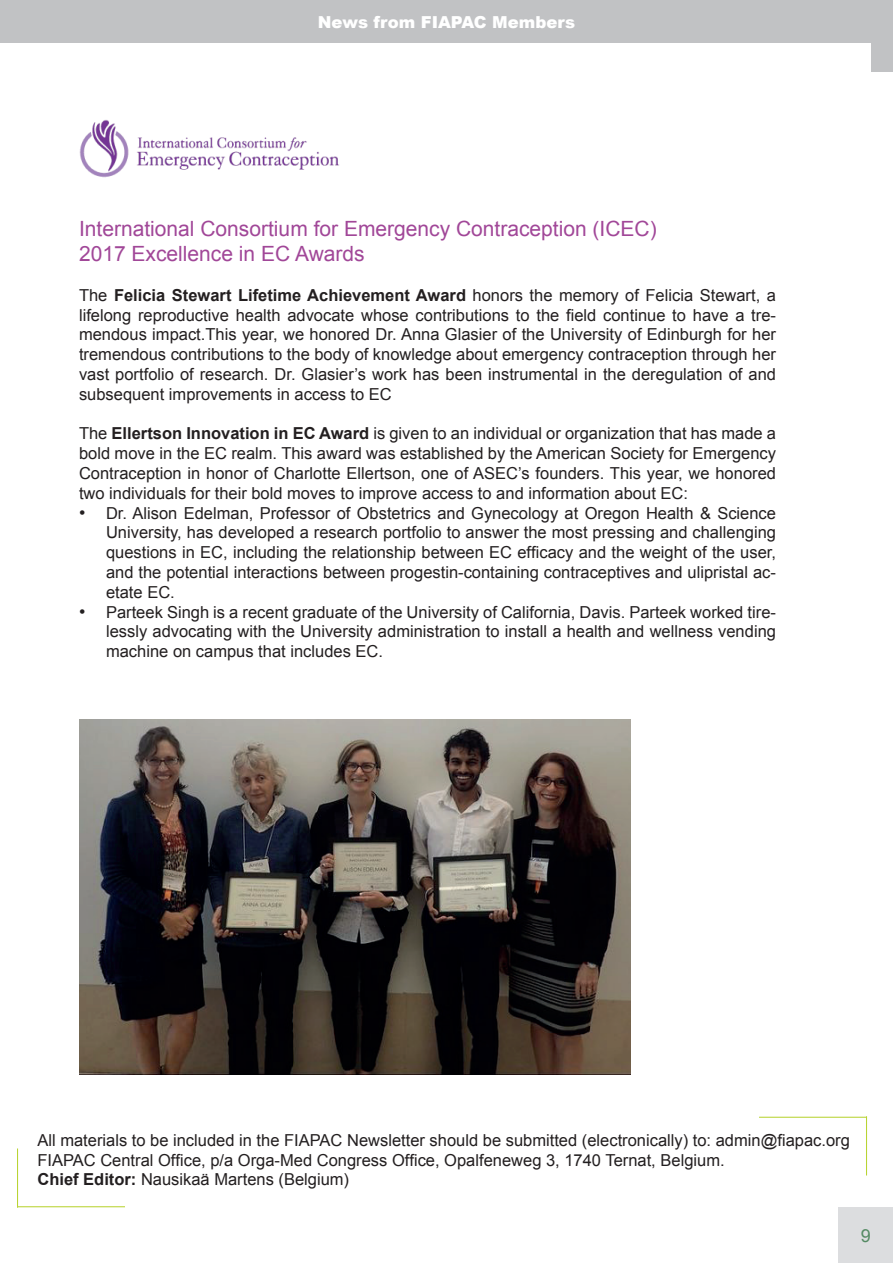
<style>
.page{position:relative;width:893px;height:1263px;background:#fff}
.page>*{position:absolute;margin:0;border:0;box-sizing:border-box;transform-origin:0 0}
.t1{font:21px/25.2px "Arial";color:#a14798}
.t2{font:18px "Arial";color:#548a63}
.t3{font:16.5px/19.8px "Arial";color:#231f20;text-align:justify}
.t4{font:900 16.5px "Arial";color:#fff}
.s1{font-weight:700}
.s2{font-size:18px}
</style>
<div class="page">
<div style="left:839px;top:1208px;width:54px;height:55px;background:#dcdddf"></div>
<div style="left:0;top:1px;width:893px;height:42px;background:#c1c2c4"></div>
<div style="left:872px;top:0;width:21px;height:71px;background:#c1c2c4"></div>
<img style="left:79px;top:719px;width:551px;height:356px">
<img style="left:79px;top:120px;width:260px;height:58px">
<hr style="left:759px;top:1117px;width:108px;height:1px;background:#b9d434">
<hr style="left:866px;top:1116px;width:1px;height:59px;background:#b9d434">
<hr style="left:17px;top:1206px;width:108px;height:1px;background:#b9d434">
<hr style="left:17px;top:1148px;width:1px;height:60px;background:#b9d434">
<p class="t4" style="left:318px;top:10px;width:259px">News from FIAPAC Members</p>
<p class="t1" style="left:79px;top:216px;width:579px">International Consortium for Emergency Contraception (ICEC)<br>2017 Excellence in EC Awards</p>
<p class="t3" style="left:79px;top:285px;width:698px">The <span class="s1">Felicia Stewart Lifetime Achievement Award</span> honors the memory of Felicia Stewart, a lifelong reproductive health advocate whose contributions to the field continue to have a tre&shy;mendous impact.This year, we honored Dr. Anna Glasier of the University of Edinburgh for her tremendous contributions to the body of knowledge about emergency contraception through her vast portfolio of research. Dr. Glasier’s work has been instrumental in the deregulation of and subsequent improvements in access to EC</p>
<p class="t3" style="left:79px;top:424px;width:698px">The <span class="s1">Ellertson Innovation in EC Award</span> is given to an individual or organization that has made a bold move in the EC realm. This award was established by the American Society for Emergency Contraception in honor of Charlotte Ellertson, one of ASEC’s founders. This year, we honored two individuals for their bold moves to improve access to and information about EC:</p>
<p class="t3" style="left:106px;top:503px;width:671px;text-indent:-27px"><span class="s2">•</span> Dr. Alison Edelman, Professor of Obstetrics and Gynecology at Oregon Health &amp; Science University, has developed a research portfolio to answer the most pressing and challenging questions in EC, including the relationship between EC efficacy and the weight of the user, and the potential interactions between progestin-containing contraceptives and ulipristal ac&shy;etate EC.</p>
<p class="t3" style="left:106px;top:602px;width:671px;text-indent:-27px"><span class="s2">•</span> Parteek Singh is a recent graduate of the University of California, Davis. Parteek worked tire&shy;lessly advocating with the University administration to install a health and wellness vending machine on campus that includes EC.</p>
<p class="t3" style="left:37px;top:1130px;width:814px;text-align:left">All materials to be included in the FIAPAC Newsletter should be submitted (electronically) to: admin@fiapac.org<br>FIAPAC Central Office, p/a Orga-Med Congress Office, Opalfeneweg 3, 1740 Ternat, Belgium.<br><span class="s1">Chief Editor:</span> Nausikaä Martens (Belgium)</p>
<p class="t2" style="left:861px;top:1224px;width:12px">9</p>
</div>
